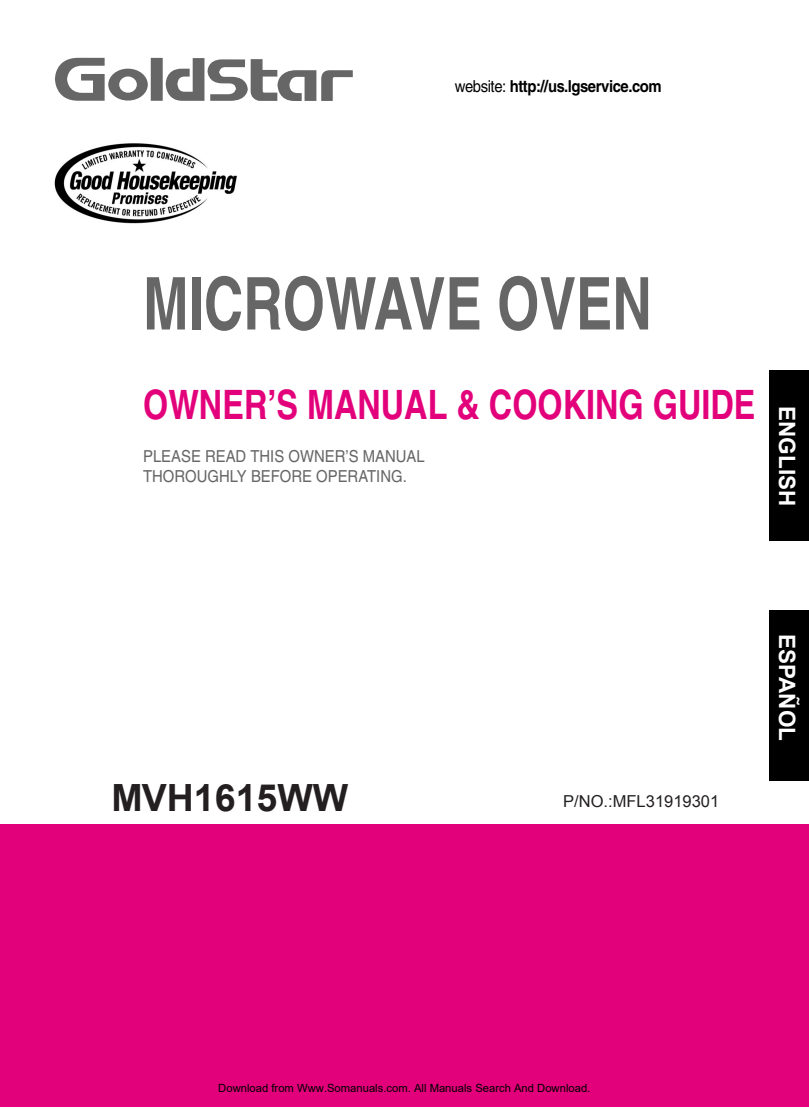
<style>
.page{position:relative;width:809px;height:1109px;background:#fff}
.page>*{position:absolute;margin:0;border:0;box-sizing:border-box;transform-origin:0 0}
.t1{font:700 72.75px "Helvetica";color:#666;scale:.75 1}
.t2{font:700 40.5px "Helvetica";color:#e3007b;scale:.8 1}
.t3{font:700 37.5px "Arial";color:#231f20}
.t4{font:700 22.5px "Arial";color:#fff}
.t5{font:16.5px/19.8px "Helvetica";color:#666;scale:.9 1}
.t6{font:700 16.5px "Helvetica";letter-spacing:-.03em;color:#000;scale:.9 1}
.t7{font:16.5px "Arial";color:#231f20}
.t8{font:11.25px "Arial";color:#000}
.s1{font-weight:400}
.s2{font-family:"Arial"}
.s3{font-style:inherit}
</style>
<div class="page">
<div style="left:0;top:824px;width:808px;height:282px;background:#e3007b"></div>
<div style="left:151px;top:58px;width:12px;height:43px;background:#666"></div>
<svg style="left:165px;top:58px;width:188px;height:43px"></svg>
<svg style="left:55px;top:58px;width:93px;height:43px"></svg>
<img style="left:54px;top:143px;width:183px;height:81px">
<div style="left:769px;top:371px;width:39px;height:170px;background:#000"></div>
<div style="left:769px;top:610px;width:39px;height:170px;background:#000"></div>
<h3 class="t6" style="left:454px;top:80px;width:231px"><span class="s1">website:</span> http://<span class="s2">us</span>.lgservice.com</h3>
<h1 class="t1" style="left:143px;top:277px;width:679px">MICROWAVE OVEN</h1>
<h2 class="t2" style="left:143px;top:390px;width:766px">OWNER’S MANUAL &amp; COOKING GUIDE</h2>
<h3 class="t5" style="left:143px;top:448px;width:314px">PLEASE READ THIS OWNER’S MANUAL<br>THOROUGHLY BEFORE OPERATING.</h3>
<h3 class="t4" style="left:801px;top:406px;width:102px;rotate:90deg">ENGLISH</h3>
<h3 class="t3" style="left:111px;top:772px;width:238px">MVH1615WW</h3>
<h3 class="t7" style="left:563px;top:790px;width:157px">P/NO.<span class="s3">:</span>MFL31919301</h3>
<h3 class="t4" style="left:801px;top:633px;width:109px;rotate:90deg">ESPAÑOL</h3>
<p class="t8" style="left:218px;top:1081px;width:373px">Download from Www.Somanuals.com. All Manuals Search And Download.</p>
</div>
